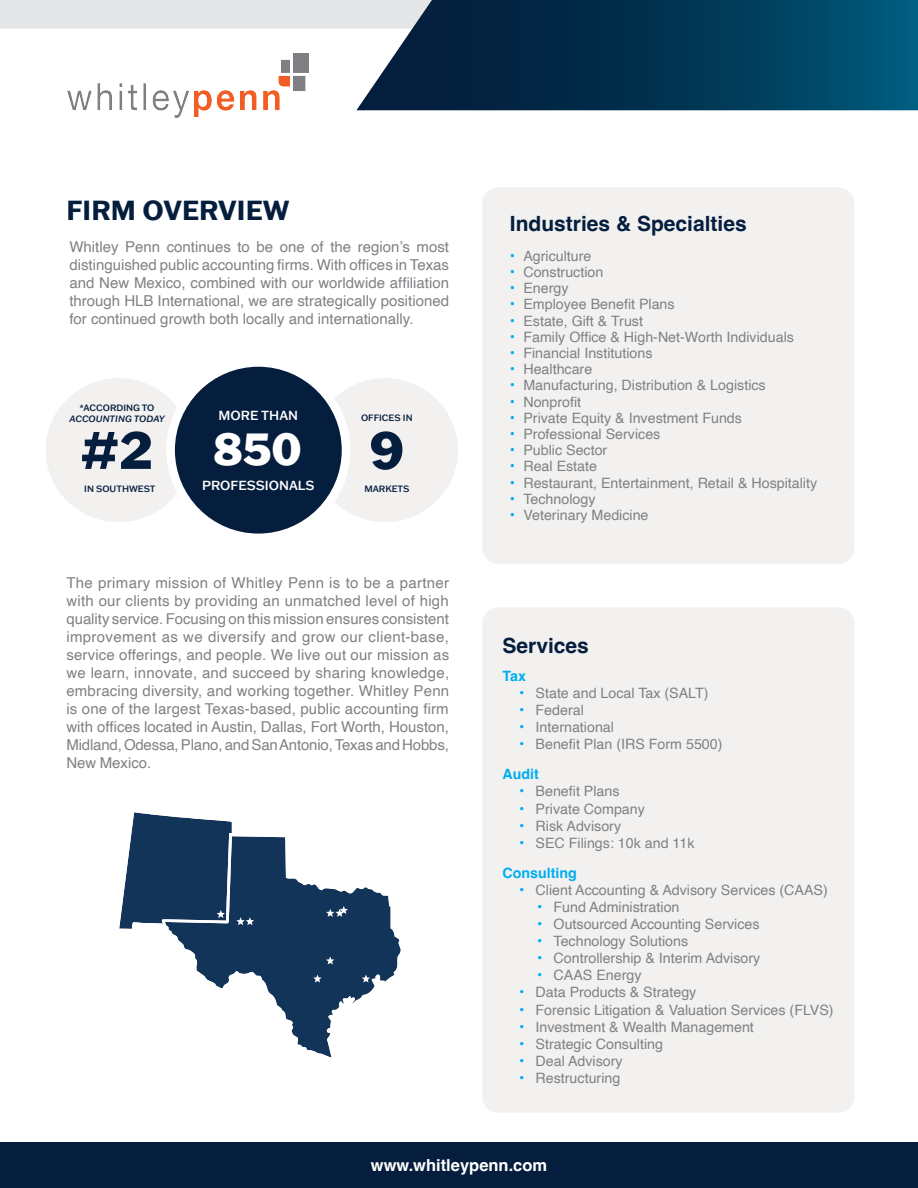
<style>
.page{position:relative;width:918px;height:1188px;background:#fff}
.page>*{position:absolute;margin:0;border:0;box-sizing:border-box;transform-origin:0 0}
.t1{font:800 52.2px "Franklin Gothic ATF";color:#051e3d}
.t2{font:800 45px "Franklin Gothic ATF";color:#fff}
.t3{font:700 27px "Franklin Gothic ATF";color:#051e3d}
.t4{font:700 21px "Helvetica";color:#051e3d}
.t5{font:700 16.5px "Helvetica";color:#fff}
.t6{font:15px/18px "Helvetica";color:#7f8184;text-align:justify}
.t7{font:14.25px "Helvetica";color:#7f8184}
.t8{font:700 14.25px "Helvetica";color:#00aeef}
.t9{font:500 12.9px "Franklin Gothic ATF";color:#fff}
.t10{font:500 9px "Franklin Gothic ATF";color:#051e3d}
.t11{font:italic 500 9px/10.8px "Franklin Gothic ATF";color:#051e3d;text-align:center}
.s1{font-style:normal}
.s2{font-size:15px;color:#00aeef}
</style>
<div class="page">
<div style="left:0;top:0;width:356px;height:29px;background:#e5e6e7"></div>
<img style="left:67px;top:54px;width:241px;height:64px">
<div style="left:0;top:1143px;width:918px;height:45px;background:#051e3d"></div>
<img style="left:119px;top:812px;width:282px;height:246px">
<div style="left:482px;top:607px;width:372px;height:506px;background:#f2f1f0;border-radius:16px"></div>
<div style="left:482px;top:187px;width:372px;height:377px;background:#f2f1f0;border-radius:16px"></div>
<svg style="left:356px;top:0;width:562px;height:110px;background:#11425f"></svg>
<div style="left:312px;top:378px;width:146px;height:144px;background:#f2f1f0;border-radius:50%"></div>
<div style="left:46px;top:378px;width:146px;height:144px;background:#f2f1f0;border-radius:50%"></div>
<div style="left:171px;top:362px;width:175px;height:176px;background:#051e3d;border-radius:50%"></div>
<div style="left:166px;top:358px;width:184px;height:184px;border:9px solid #fff;border-radius:50%"></div>
<p class="t3" style="left:66px;top:192px;width:225px">FIRM OVERVIEW</p>
<p class="t6" style="left:69px;top:238px;width:381px">Whitley Penn continues to be one of the region’s most distinguished public accounting firms. With offices in Texas and New Mexico, combined with our worldwide affiliation through HLB International, we are strategically positioned for continued growth both locally and internationally.</p>
<p class="t11" style="left:69px;top:402px;width:97px"><span class="s1">*ACCORDING TO<br></span>ACCOUNTING TODAY</p>
<p class="t1" style="left:80px;top:415px;width:74px">#2</p>
<p class="t10" style="left:84px;top:483px;width:73px">IN SOUTHWEST</p>
<p class="t9" style="left:218px;top:407px;width:81px">MORE THAN</p>
<p class="t2" style="left:213px;top:419px;width:90px">850</p>
<p class="t9" style="left:202px;top:477px;width:114px">PROFESSIONALS</p>
<p class="t10" style="left:361px;top:411px;width:53px">OFFICES IN</p>
<p class="t1" style="left:370px;top:415px;width:36px">9</p>
<p class="t10" style="left:364px;top:483px;width:47px">MARKETS</p>
<p class="t6" style="left:66px;top:574px;width:384px">The primary mission of Whitley Penn is to be a partner with our clients by providing an unmatched level of high quality service. Focusing on this mission ensures consistent improvement as we diversify and grow our client-base, service offerings, and people. We live out our mission as we learn, innovate, and succeed by sharing knowledge, embracing diversity, and working together. Whitley Penn is one of the largest Texas-based, public accounting firm with offices located in Austin, Dallas, Fort Worth, Houston, Midland, Odessa, Plano, and San Antonio, Texas and Hobbs, New Mexico.</p>
<p class="t4" style="left:510px;top:211px;width:238px">Industries &amp; Specialties</p>
<p class="t7" style="left:510px;top:245px;width:83px"><span class="s2">•</span> Agriculture</p>
<p class="t7" style="left:510px;top:261px;width:95px"><span class="s2">•</span> Construction</p>
<p class="t7" style="left:510px;top:277px;width:60px"><span class="s2">•</span> Energy</p>
<p class="t7" style="left:510px;top:293px;width:166px"><span class="s2">•</span> Employee Benefit Plans</p>
<p class="t7" style="left:510px;top:310px;width:135px"><span class="s2">•</span> Estate, Gift &amp; Trust</p>
<p class="t7" style="left:510px;top:326px;width:286px"><span class="s2">•</span> Family Office &amp; High-Net-Worth Individuals</p>
<p class="t7" style="left:510px;top:342px;width:144px"><span class="s2">•</span> Financial Institutions</p>
<p class="t7" style="left:510px;top:358px;width:84px"><span class="s2">•</span> Healthcare</p>
<p class="t7" style="left:510px;top:374px;width:257px"><span class="s2">•</span> Manufacturing, Distribution &amp; Logistics</p>
<p class="t7" style="left:510px;top:391px;width:73px"><span class="s2">•</span> Nonprofit</p>
<p class="t7" style="left:510px;top:407px;width:234px"><span class="s2">•</span> Private Equity &amp; Investment Funds</p>
<p class="t7" style="left:510px;top:423px;width:152px"><span class="s2">•</span> Professional Services</p>
<p class="t7" style="left:510px;top:439px;width:99px"><span class="s2">•</span> Public Sector</p>
<p class="t7" style="left:510px;top:455px;width:89px"><span class="s2">•</span> Real Estate</p>
<p class="t7" style="left:510px;top:472px;width:309px"><span class="s2">•</span> Restaurant, Entertainment, Retail &amp; Hospitality</p>
<p class="t7" style="left:510px;top:488px;width:87px"><span class="s2">•</span> Technology</p>
<p class="t7" style="left:510px;top:504px;width:140px"><span class="s2">•</span> Veterinary Medicine</p>
<p class="t4" style="left:503px;top:633px;width:88px">Services</p>
<p class="t8" style="left:503px;top:667px;width:25px">Tax</p>
<p class="t7" style="left:519px;top:682px;width:191px"><span class="s2">•</span> State and Local Tax (SALT)</p>
<p class="t7" style="left:519px;top:699px;width:66px"><span class="s2">•</span> Federal</p>
<p class="t7" style="left:519px;top:716px;width:96px"><span class="s2">•</span> International</p>
<p class="t7" style="left:519px;top:733px;width:205px"><span class="s2">•</span> Benefit Plan (IRS Form 5500)</p>
<p class="t8" style="left:503px;top:766px;width:38px">Audit</p>
<p class="t7" style="left:519px;top:780px;width:102px"><span class="s2">•</span> Benefit Plans</p>
<p class="t7" style="left:519px;top:798px;width:127px"><span class="s2">•</span> Private Company</p>
<p class="t7" style="left:519px;top:815px;width:104px"><span class="s2">•</span> Risk Advisory</p>
<p class="t7" style="left:519px;top:832px;width:177px"><span class="s2">•</span> SEC Filings: 10k and 11k</p>
<p class="t8" style="left:503px;top:864px;width:76px">Consulting</p>
<p class="t7" style="left:519px;top:879px;width:310px"><span class="s2">•</span> Client Accounting &amp; Advisory Services (CAAS)</p>
<p class="t7" style="left:537px;top:896px;width:144px"><span class="s2">•</span> Fund Administration</p>
<p class="t7" style="left:537px;top:913px;width:224px"><span class="s2">•</span> Outsourced Accounting Services</p>
<p class="t7" style="left:537px;top:930px;width:153px"><span class="s2">•</span> Technology Solutions</p>
<p class="t7" style="left:537px;top:947px;width:225px"><span class="s2">•</span> Controllership &amp; Interim Advisory</p>
<p class="t7" style="left:537px;top:964px;width:106px"><span class="s2">•</span> CAAS Energy</p>
<p class="t7" style="left:519px;top:981px;width:179px"><span class="s2">•</span> Data Products &amp; Strategy</p>
<p class="t7" style="left:519px;top:999px;width:316px"><span class="s2">•</span> Forensic Litigation &amp; Valuation Services (FLVS)</p>
<p class="t7" style="left:519px;top:1016px;width:236px"><span class="s2">•</span> Investment &amp; Wealth Management</p>
<p class="t7" style="left:519px;top:1033px;width:146px"><span class="s2">•</span> Strategic Consulting</p>
<p class="t7" style="left:519px;top:1050px;width:105px"><span class="s2">•</span> Deal Advisory</p>
<p class="t7" style="left:519px;top:1067px;width:103px"><span class="s2">•</span> Restructuring</p>
<p class="t5" style="left:371px;top:1155px;width:178px">www.whitleypenn.com</p>
</div>
